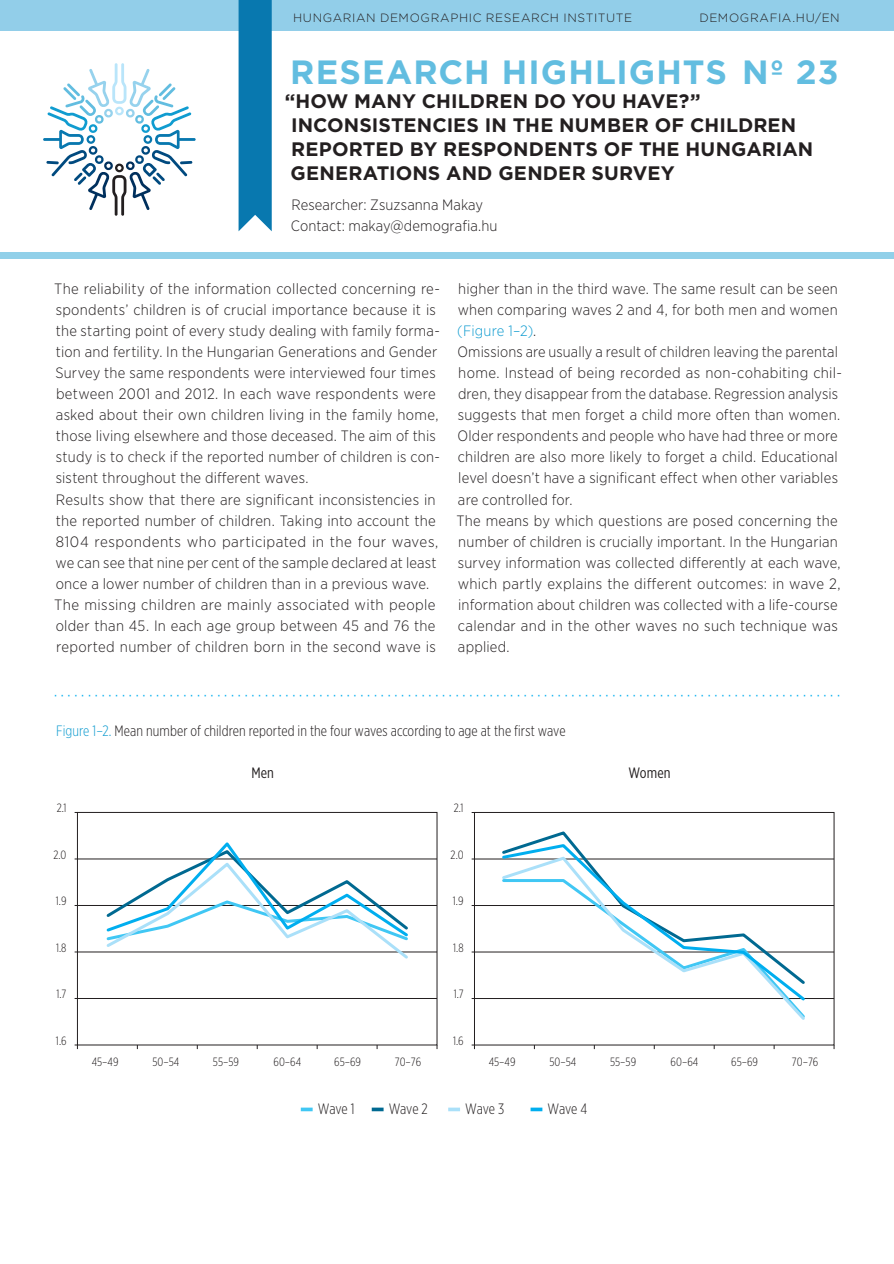
<style>
.page{position:relative;width:894px;height:1264px;background:#fff}
.page>*{position:absolute;margin:0;border:0;box-sizing:border-box;transform-origin:0 0}
.t1{font:700 33.6px "Gotham";letter-spacing:.035em;color:#62bde0}
.t2{font:700 19.5px "Gotham";letter-spacing:.005em;color:#231f20}
.t3{font:300 18px "Gotham Narrow";color:#00aeef}
.t4{font:300 15px/21px "Gotham Narrow";letter-spacing:.015em;color:#231f20}
.t5{font:300 15px "Gotham X Narrow";color:#231f20}
.t6{font:15px "Gotham X Narrow";letter-spacing:.005em;color:#231f20}
.t7{font:300 12px "Gotham X Narrow";color:#231f20}
.t8{font:300 12px "Gotham";letter-spacing:.05em;color:#231f20}
.s1{color:#109cd0}
.s2{color:#40c7f4}
.s3{color:#006991}
.s4{color:#aae0f9}
.s5{color:#00aeef}
</style>
<div class="page">
<div style="left:0;top:0;width:893px;height:31px;background:#92cee9"></div>
<div style="left:0;top:252px;width:893px;height:7px;background:#91d0e9"></div>
<svg style="left:43px;top:63px;width:153px;height:153px"></svg>
<svg style="left:238px;top:0;width:34px;height:231px;background:#157fb3"></svg>
<div style="left:301px;top:1107px;width:11px;height:4px;border:3px solid #40c7f4"></div>
<div style="left:371px;top:1107px;width:12px;height:4px;border:3px solid #006991"></div>
<div style="left:448px;top:1107px;width:12px;height:4px;border:3px solid #aae0f9"></div>
<div style="left:530px;top:1107px;width:12px;height:4px;border:3px solid #00aeef"></div>
<hr style="left:77px;top:951px;width:360px;height:1px;background:#231f20">
<hr style="left:77px;top:905px;width:360px;height:1px;background:#231f20">
<hr style="left:77px;top:858px;width:360px;height:1px;background:#231f20">
<div style="left:77px;top:812px;width:360px;height:233px;border:1px solid #231f20"></div>
<hr style="left:77px;top:998px;width:360px;height:1px;background:#231f20">
<hr style="left:474px;top:951px;width:359px;height:1px;background:#231f20">
<hr style="left:474px;top:905px;width:359px;height:1px;background:#231f20">
<hr style="left:474px;top:858px;width:359px;height:1px;background:#231f20">
<div style="left:474px;top:812px;width:360px;height:233px;border:1px solid #231f20"></div>
<hr style="left:474px;top:998px;width:359px;height:1px;background:#231f20">
<svg style="left:104px;top:842px;width:306px;height:117px"></svg>
<svg style="left:500px;top:842px;width:307px;height:161px"></svg>
<p class="t8" style="left:293px;top:10px;width:340px">HUNGARIAN DEMOGRAPH IC RESEARCH I NSTITUTE</p>
<p class="t8" style="left:699px;top:10px;width:142px">DEMOGRAFIA.H U/EN</p>
<h1 class="t1" style="left:290px;top:50px;width:549px">RESEARCH HIGHLIGHTS Nº 23</h1>
<h2 class="t2" style="left:284px;top:88px;width:150px">“HOW MANY CHIL</h2>
<h2 class="t2" style="left:469px;top:88px;width:30px">DREN</h2>
<h2 class="t2" style="left:534px;top:88px;width:168px">DO YOU HAVE?”</h2>
<h2 class="t2" style="left:291px;top:112px;width:66px">INCONSISTENCIES</h2>
<h2 class="t2" style="left:484px;top:112px;width:42px">IN THE</h2>
<h2 class="t2" style="left:559px;top:112px;width:144px">NUMBER OF CHIL</h2>
<h2 class="t2" style="left:737px;top:112px;width:30px">DREN</h2>
<h2 class="t2" style="left:291px;top:136px;width:71px">REPORTE</h2>
<h2 class="t2" style="left:388px;top:136px;width:68px">D BY RES</h2>
<h2 class="t2" style="left:483px;top:136px;width:75px">PON DENTS</h2>
<h2 class="t2" style="left:603px;top:136px;width:50px">OF THE</h2>
<h2 class="t2" style="left:685px;top:136px;width:45px">HUNGARIAN</h2>
<h2 class="t2" style="left:290px;top:160px;width:29px">GENERATI</h2>
<h2 class="t2" style="left:395px;top:160px;width:280px">ONS AN D GEN DER SURVEY</h2>
<p class="t4" style="left:291px;top:194px;width:208px">Researcher: Zsuzsanna Makay<br>Contact: makay@demografia.hu</p>
<p class="t4" style="left:54px;top:278px;width:387px">The reliability of the information collected concerning re&shy;spondents’ children is of crucial importance because it is the starting point of every study dealing with family forma&shy;tion and fertility. In the Hungarian Generations and Gender Survey the same respondents were interviewed four times between 2001 and 2012. In each wave respondents were asked about their own children living in the family home, those living elsewhere and those deceased. The aim of this study is to check if the reported number of children is con&shy;sistent throughout the different waves.<br>Results show that there are significant inconsistencies in the reported number of children. Taking into account the 8104 respondents who participated in the four waves, we can see that nine per cent of the sample declared at least once a lower number of children than in a previous wave.<br>The missing children are mainly associated with people older than 45. In each age group between 45 and 76 the reported number of children born in the second wave is</p>
<p class="t4" style="left:456px;top:278px;width:387px">higher than in the third wave. The same result can be seen when comparing waves 2 and 4, for both men and women <span class="s1">(Figure 1–2)</span>.<br>Omissions are usually a result of children leaving the parental home. Instead of being recorded as non-cohabiting chil&shy;dren, they disappear from the database. Regression analysis suggests that men forget a child more often than women.<br>Older respondents and people who have had three or more children are also more likely to forget a child. Educational level doesn’t have a significant effect when other variables are controlled for.<br>The means by which questions are posed concerning the number of children is crucially important. In the Hungarian survey information was collected differently at each wave, which partly explains the different outcomes: in wave 2, information about children was collected with a life-course calendar and in the other waves no such technique was applied.</p>
<p class="t3" style="left:54px;top:683px;width:788px">· · · · · · · · · · · · · · · · · · · · · · · · · · · · · · · · · · · · · · · · · · · · · · · · · · · · · · · · · · · · · · · · · · · · · · · · · · · · · · · · · · · · · · · · · · · · · · · · · · · · · · · · · · · · · · · · · · · ·</p>
<p class="t5" style="left:56px;top:721px;width:511px"><span class="s1">Figure 1–2.</span> Mean number of children reported in the four waves according to age at the first wave</p>
<p class="t6" style="left:251px;top:763px;width:24px">Men</p>
<p class="t6" style="left:628px;top:763px;width:44px">Women</p>
<p class="t7" style="left:57px;top:801px;width:11px">2.1</p>
<p class="t7" style="left:453px;top:801px;width:11px">2.1</p>
<p class="t7" style="left:54px;top:847px;width:14px">2.0</p>
<p class="t7" style="left:450px;top:847px;width:14px">2.0</p>
<p class="t7" style="left:56px;top:894px;width:12px">1.9</p>
<p class="t7" style="left:453px;top:894px;width:12px">1.9</p>
<p class="t7" style="left:56px;top:940px;width:12px">1.8</p>
<p class="t7" style="left:453px;top:940px;width:12px">1.8</p>
<p class="t7" style="left:57px;top:986px;width:11px">1.7</p>
<p class="t7" style="left:453px;top:986px;width:11px">1.7</p>
<p class="t7" style="left:56px;top:1033px;width:12px">1.6</p>
<p class="t7" style="left:453px;top:1033px;width:12px">1.6</p>
<p class="t7" style="left:92px;top:1054px;width:28px">45–49</p>
<p class="t7" style="left:152px;top:1054px;width:28px">50–54</p>
<p class="t7" style="left:213px;top:1054px;width:28px">55–59</p>
<p class="t7" style="left:273px;top:1054px;width:29px">60–64</p>
<p class="t7" style="left:334px;top:1054px;width:28px">65–69</p>
<p class="t7" style="left:395px;top:1054px;width:28px">70–76</p>
<p class="t7" style="left:488px;top:1054px;width:28px">45–49</p>
<p class="t7" style="left:549px;top:1054px;width:28px">50–54</p>
<p class="t7" style="left:610px;top:1054px;width:28px">55–59</p>
<p class="t7" style="left:670px;top:1054px;width:29px">60–64</p>
<p class="t7" style="left:731px;top:1054px;width:28px">65–69</p>
<p class="t7" style="left:791px;top:1054px;width:28px">70–76</p>
<p class="t5" style="left:301px;top:1099px;width:128px"><span class="s2">—</span> Wave 1 <span class="s3">—</span> Wave 2</p>
<p class="t5" style="left:449px;top:1099px;width:57px"><span class="s4">—</span> Wave 3</p>
<p class="t5" style="left:531px;top:1099px;width:57px"><span class="s5">—</span> Wave 4</p>
</div>
